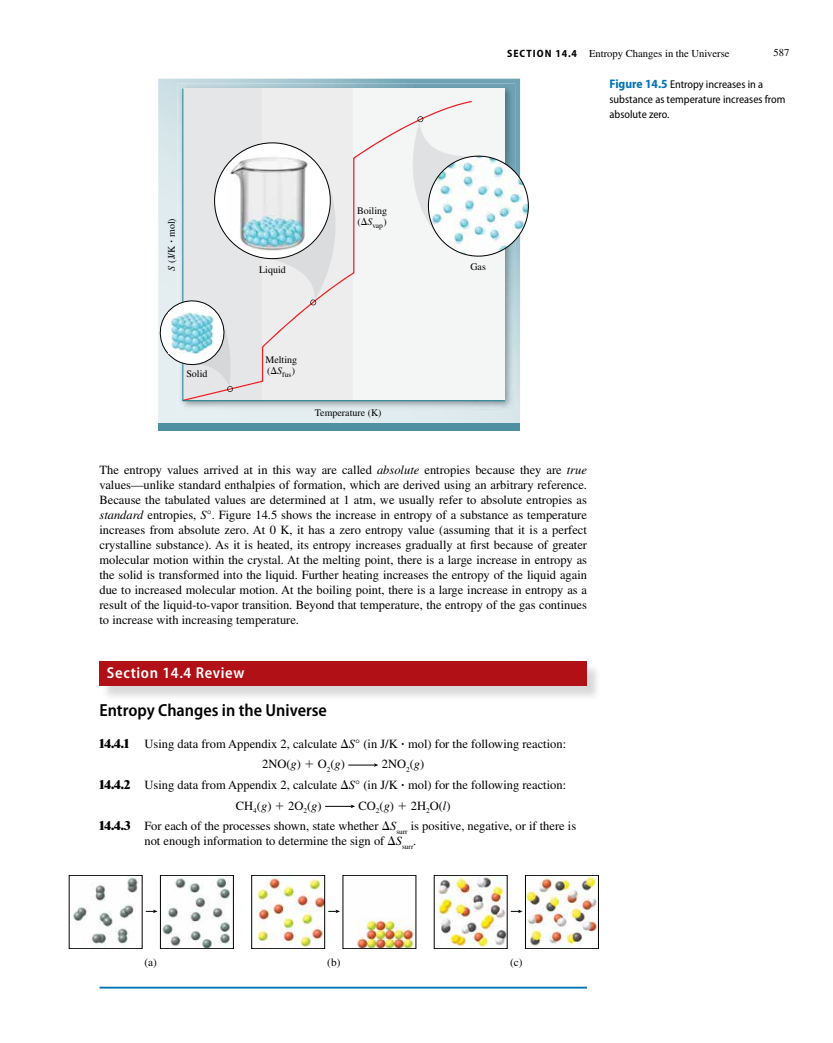
<style>
.page{position:relative;width:833px;height:1043px;background:#fff}
.page>*{position:absolute;margin:0;border:0;box-sizing:border-box;transform-origin:0 0}
.t1{font:600 semi-condensed 17.5px "Myriad Pro";color:#000}
.t2{font:600 semi-condensed 15.75px "Myriad Pro";letter-spacing:.04em;color:#fff}
.t3{font:12.5px/15px "Times LT Std";color:#000}
.t4{font:semi-condensed 11.25px/15px "Myriad Pro";color:#000}
.t5{font:11.25px "Times LT Std";color:#000}
.t6{font:10.62px "Times LT Std";color:#000}
.t7{font:700 semi-condensed 10.62px "Myriad Pro";letter-spacing:.1em;color:#000}
.t8{font:10px "Times LT Std";color:#000}
.t9{font:7.5px "Times LT Std";color:#000}
.s1{font-family:"Myriad Pro";font-weight:700;font-stretch:semi-condensed}
.s2{font-weight:700;font-size:12.5px;color:#0072b5}
.s3{font-style:italic}
.s4{font-weight:800}
</style>
<div class="page">
<svg style="left:158px;top:79px;width:362px;height:344px;background:#cddfe4"></svg>
<div style="left:158px;top:423px;width:362px;height:8px;background:#4e90a2"></div>
<img style="left:178px;top:83px;width:337px;height:41px">
<img style="left:178px;top:124px;width:41px;height:287px">
<img style="left:473px;top:262px;width:42px;height:149px">
<img style="left:219px;top:401px;width:254px;height:10px">
<svg style="left:182px;top:88px;width:324px;height:313px"></svg>
<svg style="left:397px;top:116px;width:132px;height:146px"></svg>
<svg style="left:158px;top:135px;width:189px;height:257px;background:#dee3e5"></svg>
<hr style="left:99px;top:986px;width:488px;height:2px;background:#0072b5">
<div style="left:101px;top:662px;width:501px;height:39px;background:#000;opacity:.15"></div>
<div style="left:99px;top:661px;width:488px;height:25px;background:#b11116"></div>
<svg style="left:348px;top:763px;width:30px;height:3px"></svg>
<svg style="left:325px;top:804px;width:30px;height:4px"></svg>
<img style="left:73px;top:877px;width:65px;height:69px">
<img style="left:162px;top:878px;width:69px;height:68px">
<div style="left:160px;top:875px;width:74px;height:73px;border:1px solid #000"></div>
<svg style="left:146px;top:909px;width:12px;height:4px"></svg>
<img style="left:253px;top:877px;width:70px;height:69px">
<div style="left:251px;top:875px;width:74px;height:73px;border:1px solid #000"></div>
<img style="left:356px;top:919px;width:58px;height:27px">
<svg style="left:328px;top:909px;width:12px;height:4px"></svg>
<img style="left:436px;top:877px;width:69px;height:69px">
<img style="left:527px;top:877px;width:70px;height:69px">
<div style="left:525px;top:875px;width:74px;height:73px;border:1px solid #000"></div>
<svg style="left:511px;top:909px;width:12px;height:4px"></svg>
<p class="t7" style="left:507px;top:46px;width:33px">SECTION</p>
<p class="t6" style="left:555px;top:47px;width:176px"><span class="s1">14.4</span> Entropy Changes in the Universe</p>
<p class="t6" style="left:774px;top:46px;width:17px">587</p>
<p class="t4" style="left:609px;top:77px;width:177px"><span class="s2">Figure 14.5</span> Entropy increases in a substance as temperature increases from absolute zero.</p>
<p class="t8" style="left:166px;top:271px;width:54px;rotate:-90deg"><span class="s3">S</span> (J/K ∙ mol)</p>
<p class="t8" style="left:186px;top:368px;width:23px">Solid</p>
<p class="t8" style="left:259px;top:263px;width:28px">Liquid</p>
<p class="t8" style="left:357px;top:205px;width:32px">Boiling</p>
<p class="t9" style="left:357px;top:221px;width:31px"><sup>(</sup>∆<sup>S</sup>vap<sup>)</sup></p>
<p class="t8" style="left:265px;top:354px;width:33px">Melting</p>
<p class="t9" style="left:267px;top:370px;width:29px"><sup>(</sup>∆<sup>S</sup>fus<sup>)</sup></p>
<p class="t8" style="left:315px;top:406px;width:68px">Temperature (K)</p>
<p class="t8" style="left:470px;top:260px;width:17px">Gas</p>
<p class="t3" style="left:99px;top:462px;width:489px;text-align:justify">The entropy values arrived at in this way are called <span class="s3">absolute</span> entropies because they are <span class="s3">true </span>values—unlike standard enthalpies of formation, which are derived using an arbitrary reference.<br>Because the tabulated values are determined at 1 atm, we usually refer to absolute entropies as <span class="s3">standard</span> entropies, <span class="s3">S</span>°. Figure 14.5 shows the increase in entropy of a substance as temperature increases from absolute zero. At 0 K, it has a zero entropy value (assuming that it is a perfect crystalline substance). As it is heated, its entropy increases gradually at first because of greater molecular motion within the crystal. At the melting point, there is a large increase in entropy as the solid is transformed into the liquid. Further heating increases the entropy of the liquid again due to increased molecular motion. At the boiling point, there is a large increase in entropy as a result of the liquid-to-vapor transition. Beyond that temperature, the entropy of the gas continues to increase with increasing temperature.</p>
<p class="t2" style="left:107px;top:662px;width:139px">Section 14.4 Review</p>
<h1 class="t1" style="left:99px;top:699px;width:229px">Entropy Changes in the Universe</h1>
<p class="t3" style="left:262px;top:733px;width:305px;line-height:20.6px;text-indent:-163px"><span class="s4">14.4.1</span> Using data from Appendix 2, calculate ∆<span class="s3">S</span>° (in J/K ∙ mol) for the following reaction:<br>2NO(<span class="s3">g</span>)</p>
<p class="t3" style="left:318px;top:756px;width:29px">O<sub>2</sub>(<span class="s3">g</span>)</p>
<p class="t3" style="left:382px;top:756px;width:44px">2NO<sub>2</sub>(<span class="s3">g</span>)</p>
<p class="t3" style="left:99px;top:777px;width:468px"><span class="s4">14.4.2</span> Using data from Appendix 2, calculate ∆<span class="s3">S</span>° (in J/K ∙ mol) for the following reaction:</p>
<p class="t3" style="left:236px;top:798px;width:37px">CH<sub>4</sub>(<span class="s3">g</span>)</p>
<p class="t3" style="left:288px;top:798px;width:35px">2O<sub>2</sub>(<span class="s3">g</span>)</p>
<p class="t3" style="left:359px;top:798px;width:37px">CO<sub>2</sub>(<span class="s3">g</span>)</p>
<p class="t3" style="left:99px;top:795px;width:478px;line-height:20.6px;text-indent:311px">2H<sub>2</sub>O(<span class="s3">l</span>)<br><span class="s4">14.4.3</span> For each of the processes shown, state whether ∆<span class="s3">S</span><sub>surr</sub> is positive, negative, or if there is</p>
<p class="t3" style="left:144px;top:833px;width:273px">not enough information to determine the sign of ∆<span class="s3">S</span><sub>surr</sub>.</p>
<p class="t5" style="left:144px;top:956px;width:14px">(a)</p>
<p class="t5" style="left:327px;top:956px;width:15px">(b)</p>
<p class="t5" style="left:510px;top:956px;width:14px">(c)</p>
</div>
